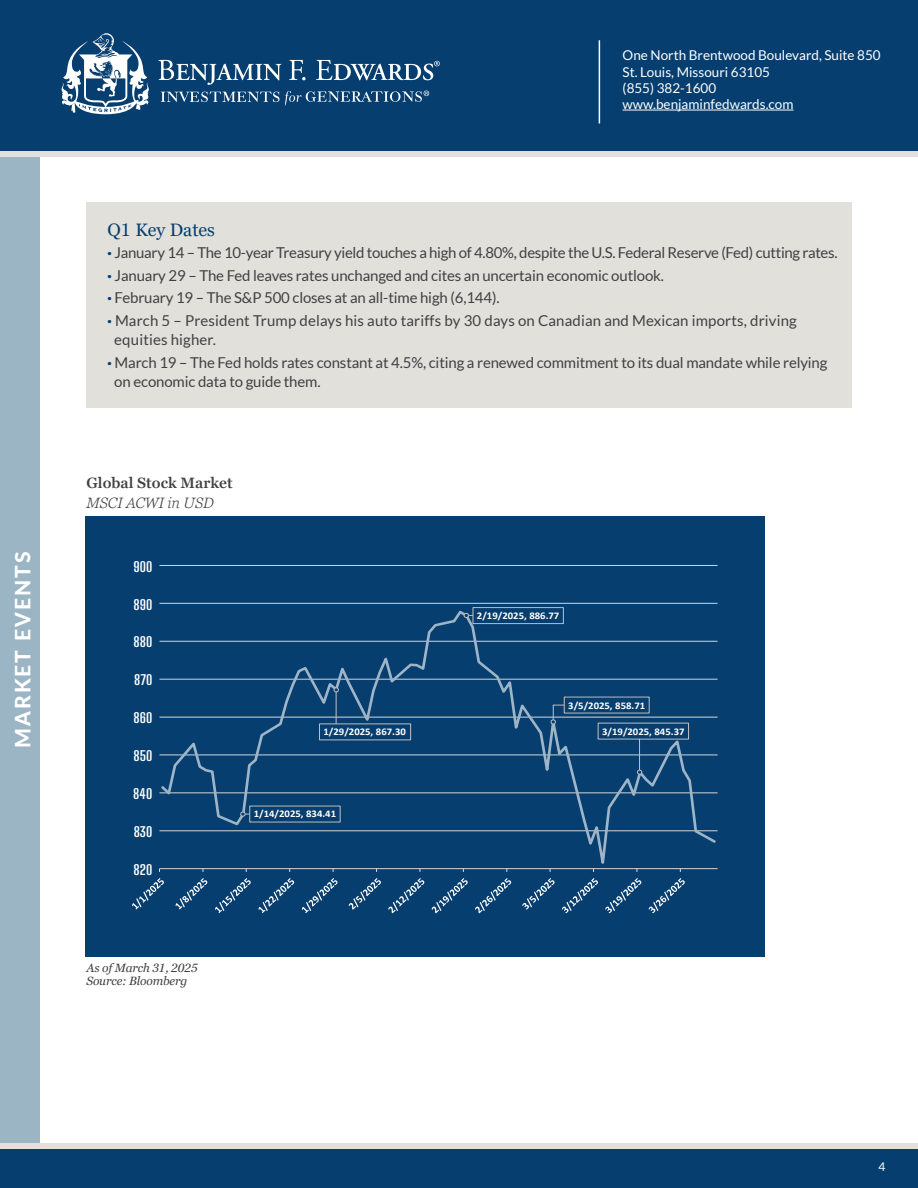
<style>
.page{position:relative;width:918px;height:1188px;background:#fff}
.page>*{position:absolute;margin:0;border:0;box-sizing:border-box;transform-origin:0 0}
.t1{font:800 21px "Lato";letter-spacing:.1em;color:#fff}
.t2{font:18px "Georgia Pro";color:#063e6f}
.t3{font:15px/22.5px "Lato";letter-spacing:-.01em;color:#414042}
.t4{font:600 15px "Georgia Pro";color:#414042}
.t5{font:italic 300 15px "Georgia Pro";color:#414042}
.t6{font:700 13.65px "Big Shoulders Display";color:#fff;scale:1.05 1}
.t7{font:13.5px/16.2px "Lato";color:#fff}
.t8{font:italic 12px/13.5px "Georgia Pro";letter-spacing:-.015em;color:#414042}
.t9{font:12px "Lato";color:#fff}
.t10{font:700 10.2px "Calibri";color:#fff;scale:1.05 1}
.s1{font-weight:900;color:#063e6f}
</style>
<div class="page">
<div style="left:85px;top:516px;width:680px;height:441px;background:#063e6f"></div>
<hr style="left:159px;top:603px;width:559px;height:1px;background:#d9d9d9">
<hr style="left:159px;top:565px;width:559px;height:1px;background:#d9d9d9">
<svg style="left:159px;top:610px;width:559px;height:259px"></svg>
<svg style="left:319px;top:723px;width:93px;height:18px"></svg>
<svg style="left:132px;top:878px;width:32px;height:31px"></svg>
<svg style="left:176px;top:878px;width:31px;height:31px"></svg>
<svg style="left:215px;top:878px;width:36px;height:35px"></svg>
<svg style="left:259px;top:878px;width:35px;height:35px"></svg>
<svg style="left:302px;top:878px;width:36px;height:35px"></svg>
<svg style="left:349px;top:878px;width:32px;height:32px"></svg>
<svg style="left:388px;top:878px;width:36px;height:35px"></svg>
<svg style="left:432px;top:878px;width:36px;height:35px"></svg>
<svg style="left:475px;top:878px;width:36px;height:35px"></svg>
<svg style="left:522px;top:878px;width:33px;height:31px"></svg>
<svg style="left:562px;top:878px;width:36px;height:35px"></svg>
<svg style="left:605px;top:878px;width:36px;height:35px"></svg>
<svg style="left:649px;top:878px;width:36px;height:35px"></svg>
<svg style="left:636px;top:769px;width:7px;height:7px"></svg>
<svg style="left:332px;top:686px;width:7px;height:7px"></svg>
<svg style="left:463px;top:607px;width:101px;height:17px"></svg>
<hr style="left:336px;top:692px;width:1px;height:32px;background:#bfbfbf">
<svg style="left:239px;top:805px;width:102px;height:18px"></svg>
<svg style="left:549px;top:696px;width:140px;height:44px"></svg>
<hr style="left:639px;top:739px;width:1px;height:31px;background:#bfbfbf">
<div style="left:0;top:153px;width:40px;height:991px;background:#9bb5c4"></div>
<div style="left:0;top:0;width:918px;height:151px;background:#063e6f"></div>
<hr style="left:623px;top:110px;width:170px;height:1px;background:#fff">
<hr style="left:599px;top:40px;width:1px;height:83px;background:#fff">
<div style="left:0;top:1148px;width:918px;height:40px;background:#063e6f"></div>
<div style="left:0;top:1144px;width:918px;height:5px;background:#e1e0db"></div>
<div style="left:0;top:151px;width:918px;height:5px;background:#e1e0db"></div>
<svg style="left:62px;top:33px;width:87px;height:81px"></svg>
<svg style="left:161px;top:92px;width:118px;height:10px"></svg>
<svg style="left:158px;top:60px;width:123px;height:25px"></svg>
<svg style="left:289px;top:60px;width:17px;height:20px"></svg>
<svg style="left:316px;top:60px;width:124px;height:20px"></svg>
<svg style="left:285px;top:91px;width:144px;height:15px"></svg>
<div style="left:87px;top:202px;width:765px;height:206px;background:#e1e0db"></div>
<h1 class="t1" style="left:7px;top:748px;width:198px;rotate:-90deg">MARKET EVENTS</h1>
<p class="t7" style="left:623px;top:47px;width:260px">One North Brentwood Boulevard, Suite 850<br>St. Louis, Missouri 63105<br>(855) 382-1600 www.benjaminfedwards.com</p>
<p class="t2" style="left:108px;top:219px;width:109px">Q1 Key Dates</p>
<p class="t3" style="left:108px;top:242px;width:732px"><span class="s1">·</span> January 14 – The 10-year Treasury yield touches a high of 4.80%, despite the U.S. Federal Reserve (Fed) cutting rates. <span class="s1">·</span> January 29 – The Fed leaves rates unchanged and cites an uncertain economic outlook.<br><span class="s1">·</span> February 19 – The S&amp;P 500 closes at an all-time high (6,144).<br><span class="s1">·</span> March 5 – President Trump delays his auto tariffs by 30 days on Canadian and Mexican imports, driving</p>
<p class="t3" style="left:108px;top:329px;width:721px;text-indent:7px">equities higher.<br><span class="s1">·</span> March 19 – The Fed holds rates constant at 4.5%, citing a renewed commitment to its dual mandate while relying</p>
<p class="t3" style="left:114px;top:371px;width:208px">on economic data to guide them.</p>
<p class="t4" style="left:87px;top:475px;width:148px">Global Stock Market</p>
<p class="t5" style="left:87px;top:494px;width:129px">MSCI ACWI in USD</p>
<p class="t6" style="left:134px;top:557px;width:19px">900</p>
<p class="t6" style="left:134px;top:595px;width:19px">890</p>
<p class="t6" style="left:134px;top:633px;width:19px">880</p>
<p class="t6" style="left:134px;top:671px;width:19px">870</p>
<p class="t6" style="left:134px;top:709px;width:19px">860</p>
<p class="t6" style="left:134px;top:747px;width:20px">850</p>
<p class="t6" style="left:133px;top:785px;width:20px">840</p>
<p class="t6" style="left:134px;top:822px;width:19px">830</p>
<p class="t6" style="left:134px;top:860px;width:19px">820</p>
<p class="t8" style="left:87px;top:961px;width:113px">As of March 31, 2025<br>Source: Bloomberg</p>
<p class="t10" style="left:324px;top:725px;width:80px">1/29/2025, 867.30</p>
<p class="t10" style="left:254px;top:807px;width:80px">1/14/2025, 834.41</p>
<p class="t10" style="left:477px;top:608px;width:80px">2/19/2025, 886.77</p>
<p class="t10" style="left:568px;top:698px;width:75px">3/5/2025, 858.71</p>
<p class="t10" style="left:602px;top:724px;width:80px">3/19/2025, 845.37</p>
<p class="t9" style="left:879px;top:1160px;width:8px">4</p>
</div>
